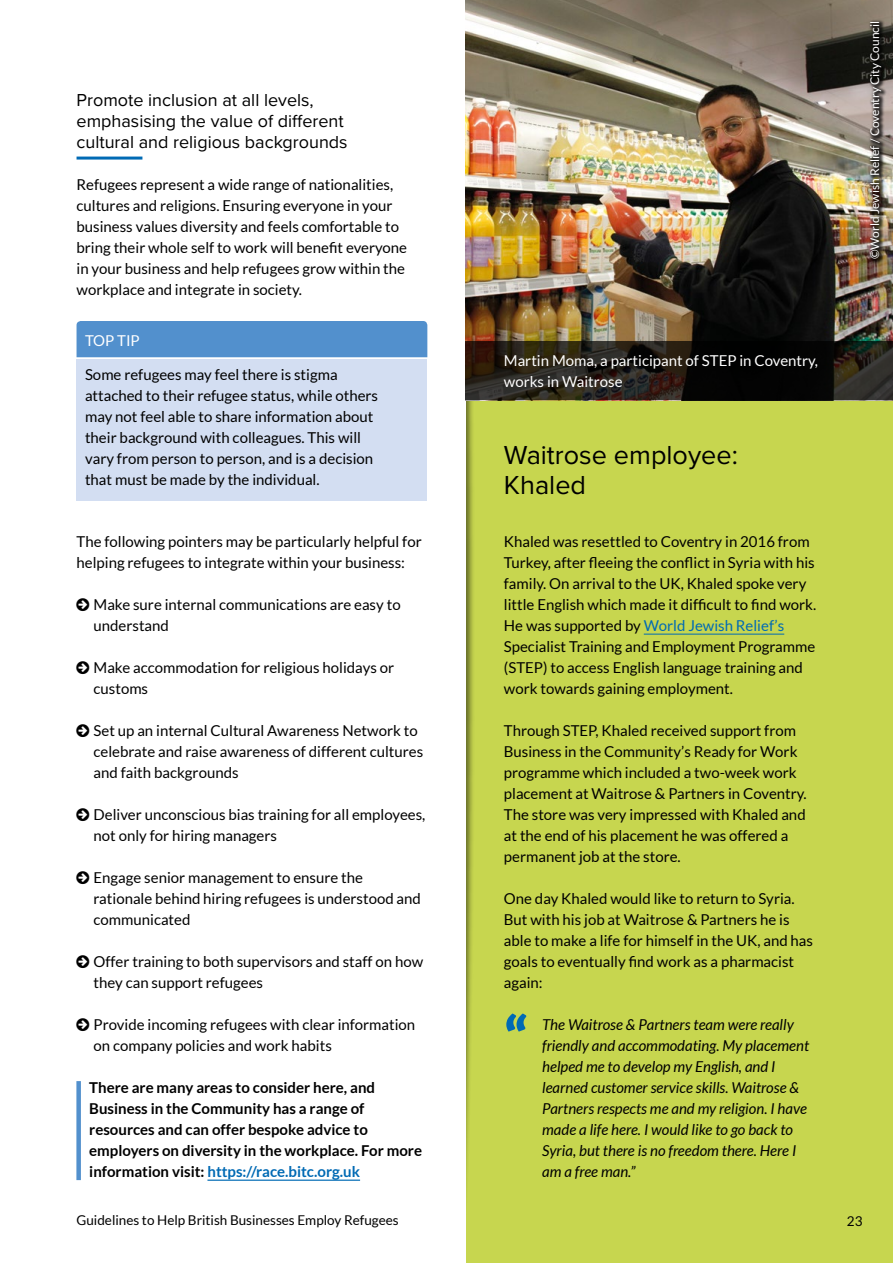
<style>
.page{position:relative;width:893px;height:1263px;background:#fff}
.page>*{position:absolute;margin:0;border:0;box-sizing:border-box;transform-origin:0 0}
.t1{font:900 57px "Lato";color:#006ab4}
.t2{font:27px/30px "Proxima Nova";color:#000}
.t3{font:18px/21px "Proxima Nova";color:#000}
.t4{font:15px/21px "Lato";color:#000}
.t5{font:italic 15px/21px "Lato";color:#000}
.t6{font:700 15px/21px "Lato";color:#000}
.t7{font:15px/21px "Lato";color:#fff}
.t8{font:13.5px "Lato";color:#000}
.t9{font:12px "Lato";color:#fff}
.s1{color:#006ab4}
.s2{color:#c7d64f}
</style>
<div class="page">
<hr style="left:77px;top:157px;width:65px;height:3px;background:#006ab4">
<div style="left:77px;top:321px;width:350px;height:36px;background:#5290cd"></div>
<div style="left:77px;top:359px;width:350px;height:141px;background:#d3def2"></div>
<div style="left:76px;top:1081px;width:5px;height:99px;background:#5290cd"></div>
<hr style="left:207px;top:1179px;width:153px;height:2px;background:#006ab4">
<div style="left:466px;top:0;width:427px;height:1263px;background:#c7d64f"></div>
<hr style="left:644px;top:634px;width:140px;height:1px;background:#006ab4">
<div style="left:443px;top:31px;width:32px;height:1201px;background:#000;opacity:.5"></div>
<div style="left:432px;top:0;width:34px;height:1263px;background:#fff"></div>
<img style="left:466px;top:0;width:427px;height:341px">
<div style="left:868px;top:20px;width:19px;height:245px;background:#000;opacity:.75"></div>
<svg style="left:466px;top:341px;width:427px;height:59px;background:#1c1813"></svg>
<p class="t3" style="left:77px;top:90px;width:273px">Promote inclusion at all levels, emphasising the value of different cultural and religious backgrounds</p>
<p class="t4" style="left:77px;top:174px;width:332px">Refugees represent a wide range of nationalities, cultures and religions. Ensuring everyone in your business values diversity and feels comfortable to bring their whole self to work will benefit everyone in your business and help refugees grow within the workplace and integrate in society.</p>
<p class="t7" style="left:85px;top:330px;width:56px">TOP TIP</p>
<p class="t4" style="left:85px;top:364px;width:295px">Some refugees may feel there is stigma attached to their refugee status, while others may not feel able to share information about their background with colleagues. This will vary from person to person, and is a decision that must be made by the individual.</p>
<p class="t4" style="left:77px;top:531px;width:347px">The following pointers may be particularly helpful for helping refugees to integrate within your business:</p>
<p class="t4" style="left:94px;top:594px;width:309px">Make sure internal communications are easy to understand</p>
<p class="t4" style="left:94px;top:657px;width:302px">Make accommodation for religious holidays or customs</p>
<p class="t4" style="left:94px;top:720px;width:331px">Set up an internal Cultural Awareness Network to celebrate and raise awareness of different cultures and faith backgrounds</p>
<p class="t4" style="left:94px;top:804px;width:333px">Deliver unconscious bias training for all employees, not only for hiring managers</p>
<p class="t4" style="left:94px;top:867px;width:329px">Engage senior management to ensure the rationale behind hiring refugees is understood and communicated</p>
<p class="t4" style="left:94px;top:951px;width:331px">Offer training to both supervisors and staff on how they can support refugees</p>
<p class="t4" style="left:94px;top:1014px;width:323px">Provide incoming refugees with clear information on company policies and work habits</p>
<p class="t6" style="left:89px;top:1077px;width:334px">There are many areas to consider here, and Business in the Community has a range of resources and can offer bespoke advice to employers on diversity in the workplace. For more information visit: <span class="s1">https://race.bitc.org.uk</span></p>
<p class="t7" style="left:504px;top:350px;width:316px">Martin Moma, a participant of STEP in Coventry, works in Waitrose</p>
<h2 class="t2" style="left:504px;top:440px;width:235px">Waitrose employee:<br>Khaled <span class="s2">[logo]</span></h2>
<p class="t4" style="left:504px;top:531px;width:314px">Khaled was resettled to Coventry in 2016 from Turkey, after fleeing the conflict in Syria with his family. On arrival to the UK, Khaled spoke very little English which made it difficult to find work.<br>He was supported by <span class="s1">World Jewish Relief’s </span>Specialist Training and Employment Programme (STEP) to access English language training and work towards gaining employment.</p>
<p class="t4" style="left:504px;top:720px;width:304px">Through STEP, Khaled received support from Business in the Community’s Ready for Work programme which included a two-week work placement at Waitrose &amp; Partners in Coventry.<br>The store was very impressed with Khaled and at the end of his placement he was offered a permanent job at the store.</p>
<p class="t4" style="left:504px;top:888px;width:311px">One day Khaled would like to return to Syria.<br>But with his job at Waitrose &amp; Partners he is able to make a life for himself in the UK, and has goals to eventually find work as a pharmacist again:</p>
<h1 class="t1" style="left:504px;top:1004px;width:25px">“</h1>
<p class="t5" style="left:542px;top:1015px;width:269px">The Waitrose &amp; Partners team were really friendly and accommodating. My placement helped me to develop my English, and I learned customer service skills. Waitrose &amp; Partners respects me and my religion. I have made a life here. I would like to go back to Syria, but there is no freedom there. Here I am a free man.”</p>
<p class="t9" style="left:868px;top:259px;width:240px;rotate:-90deg">©World Jewish Relief / Coventry City Council</p>
<p class="t8" style="left:77px;top:1212px;width:324px">Guidelines to Help British Businesses Employ Refugees</p>
<p class="t8" style="left:847px;top:1213px;width:17px">23</p>
</div>
